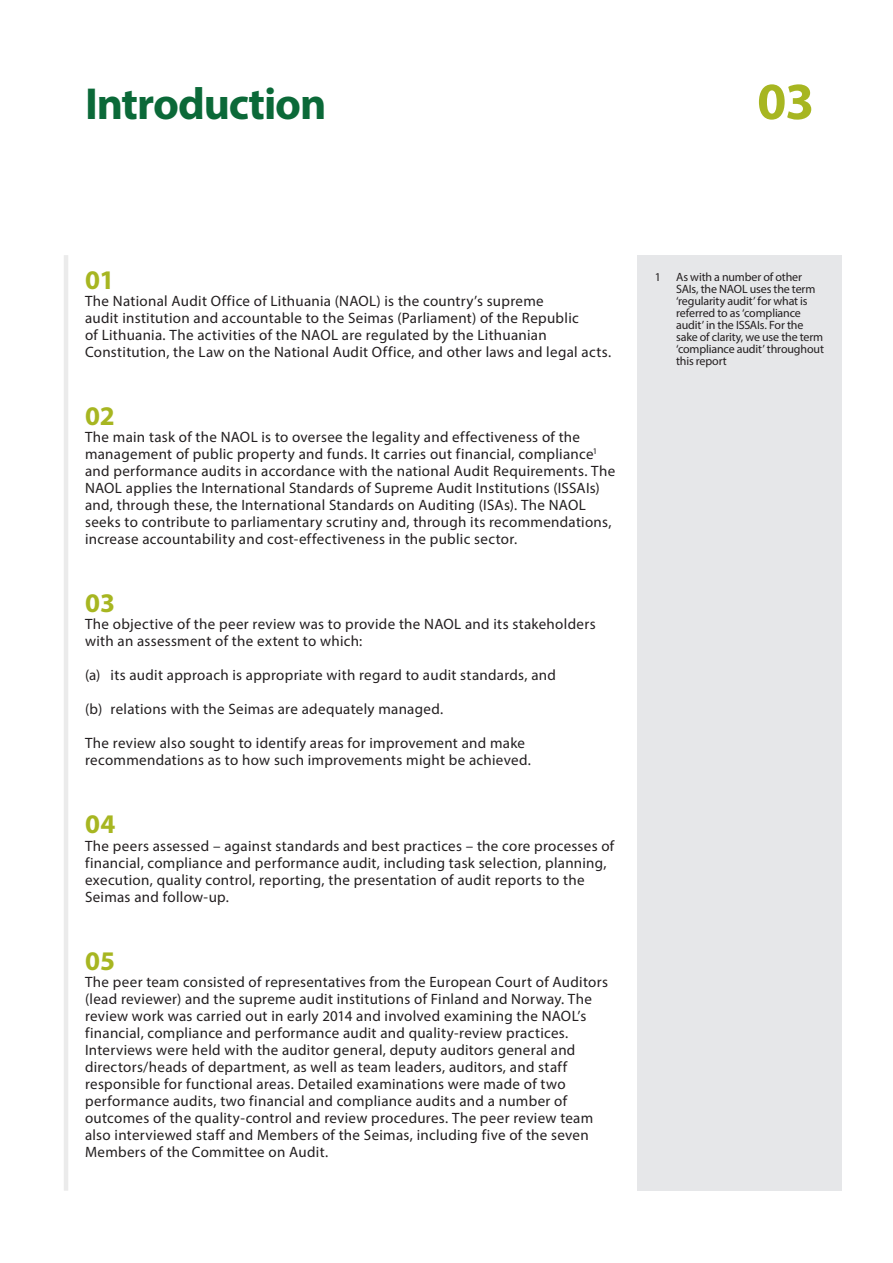
<style>
.page{position:relative;width:893px;height:1263px;background:#fff}
.page>*{position:absolute;margin:0;border:0;box-sizing:border-box;transform-origin:0 0}
.t1{font:700 52.5px "Myriad Pro";color:#a7b621}
.t2{font:700 45px "Myriad Pro";letter-spacing:-.025em;color:#0b6938}
.t3{font:700 27px "Myriad Pro";color:#a7b621}
.t4{font:15px/17px "Myriad Pro";letter-spacing:.02em;color:#231f20}
.t5{font:12px/12px "Myriad Pro";letter-spacing:-.015em;color:#231f20}
</style>
<div class="page">
<hr style="left:64px;top:255px;width:4px;height:936px;background:#ebebeb">
<div style="left:638px;top:255px;width:204px;height:936px;background:#e6e7e9"></div>
<h2 class="t2" style="left:85px;top:75px;width:243px">Introduction</h2>
<h1 class="t1" style="left:757px;top:67px;width:59px">03</h1>
<h3 class="t3" style="left:85px;top:262px;width:31px">01</h3>
<p class="t4" style="left:85px;top:292px;width:528px">The National Audit Office of Lithuania (NAOL) is the country’s supreme<br>audit institution and accountable to the Seimas (Parliament) of the Republic<br>of Lithuania. The activities of the NAOL are regulated by the Lithuanian Constitution, the Law on the National Audit Office, and other laws and legal acts.</p>
<h3 class="t3" style="left:85px;top:398px;width:31px">02</h3>
<p class="t4" style="left:85px;top:428px;width:532px">The main task of the NAOL is to oversee the legality and effectiveness of the management of public property and funds. It carries out financial, compliance<sup>1 </sup>and performance audits in accordance with the national Audit Requirements. The NAOL applies the International Standards of Supreme Audit Institutions (ISSAIs) and, through these, the International Standards on Auditing (ISAs). The NAOL seeks to contribute to parliamentary scrutiny and, through its recommendations, increase accountability and cost-effectiveness in the public sector.</p>
<h3 class="t3" style="left:85px;top:586px;width:32px">03</h3>
<p class="t4" style="left:85px;top:616px;width:512px">The objective of the peer review was to provide the NAOL and its stakeholders with an assessment of the extent to which:</p>
<p class="t4" style="left:85px;top:667px;width:472px">(a) its audit approach is appropriate with regard to audit standards, and</p>
<p class="t4" style="left:85px;top:701px;width:360px">(b) relations with the Seimas are adequately managed.</p>
<p class="t4" style="left:85px;top:735px;width:447px">The review also sought to identify areas for improvement and make recommendations as to how such improvements might be achieved.</p>
<h3 class="t3" style="left:85px;top:807px;width:32px">04</h3>
<p class="t4" style="left:85px;top:837px;width:531px">The peers assessed – against standards and best practices – the core processes of financial, compliance and performance audit, including task selection, planning, execution, quality control, reporting, the presentation of audit reports to the Seimas and follow-up.</p>
<h3 class="t3" style="left:85px;top:943px;width:32px">05</h3>
<p class="t4" style="left:85px;top:973px;width:524px">The peer team consisted of representatives from the European Court of Auditors (lead reviewer) and the supreme audit institutions of Finland and Norway. The review work was carried out in early 2014 and involved examining the NAOL’s financial, compliance and performance audit and quality-review practices.<br>Interviews were held with the auditor general, deputy auditors general and directors/heads of department, as well as team leaders, auditors, and staff responsible for functional areas. Detailed examinations were made of two performance audits, two financial and compliance audits and a number of outcomes of the quality-control and review procedures. The peer review team also interviewed staff and Members of the Seimas, including five of the seven Members of the Committee on Audit.</p>
<p class="t5" style="left:655px;top:271px;width:8px">1</p>
<p class="t5" style="left:676px;top:271px;width:149px">As with a number of other<br>SAIs, the NAOL uses the term ‘regularity audit’ for what is referred to as ‘compliance audit’ in the ISSAIs. For the sake of clarity, we use the term ‘compliance audit’ throughout this report</p>
</div>
